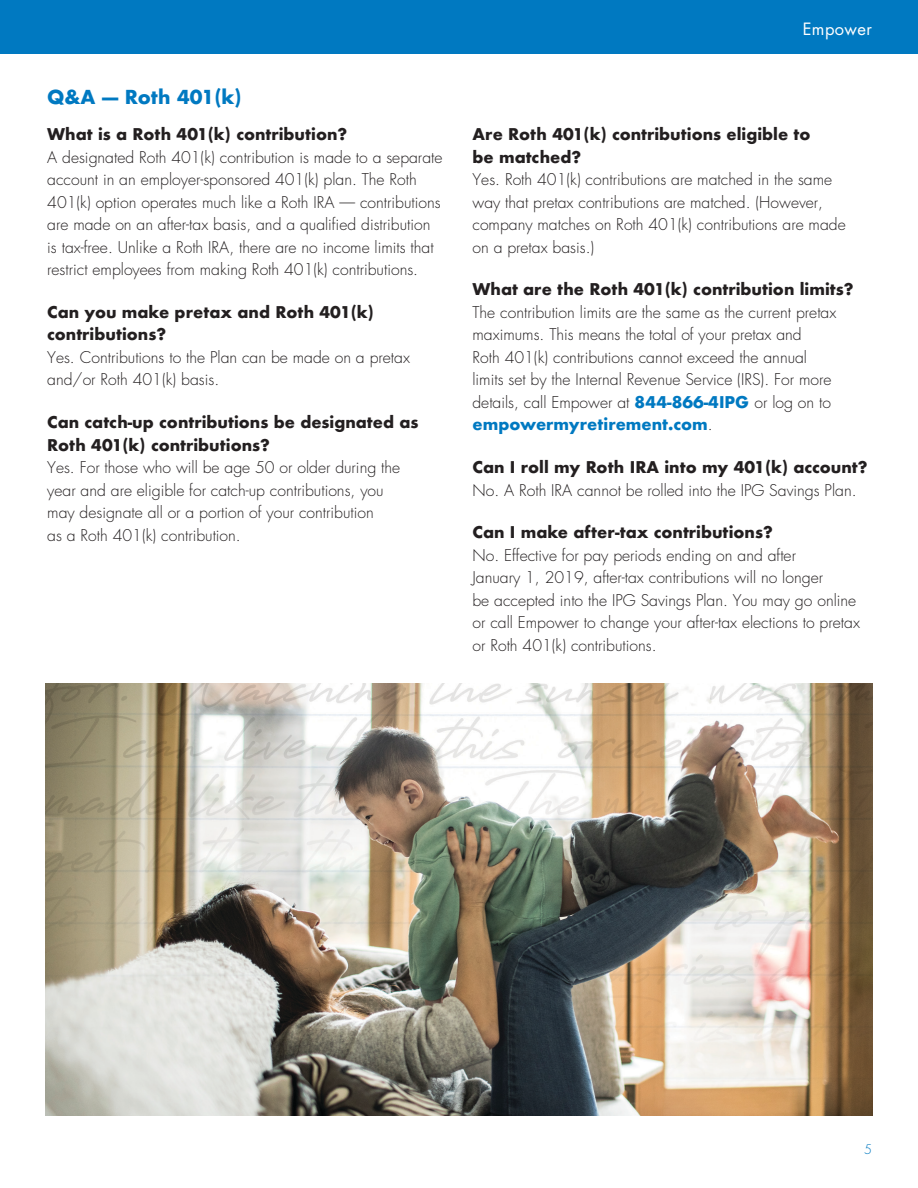
<style>
.page{position:relative;width:918px;height:1188px;background:#fff}
.page>*{position:absolute;margin:0;border:0;box-sizing:border-box;transform-origin:0 0}
.Subhead{font:700 18.75px "Futura";color:#0079c1}
.t1{font:16.5px "Futura Std";letter-spacing:.025em;color:#fff}
.Body{font:300 15.75px/22.5px "Futura";color:#231f20}
.Sub_Subhead{font:700 15.75px/22.5px "Futura";color:#231f20}
.t2{font:300 12.75px "Futura";color:#0079c1}
.s1{font-weight:700;color:#0079c1}
</style>
<div class="page">
<div style="left:0;top:0;width:918px;height:54px;background:#0079c1"></div>
<img style="left:46px;top:683px;width:826px;height:433px">
<p class="Subhead" style="left:47px;top:83px;width:196px">Q&amp;A — Roth 401(k)</p>
<p class="Sub_Subhead" style="left:47px;top:123px;width:302px">What is a Roth 401(k) contribution?</p>
<p class="Body" style="left:47px;top:146px;width:397px">A designated Roth 401(k) contribution is made to a separate account in an employer-sponsored 401(k) plan. The Roth 401(k) option operates much like a Roth IRA — contributions are made on an after-tax basis, and a qualified distribution is tax-free. Unlike a Roth IRA, there are no income limits that restrict employees from making Roth 401(k) contributions.</p>
<p class="Sub_Subhead" style="left:47px;top:301px;width:328px">Can you make pretax and Roth 401(k) contributions?</p>
<p class="Body" style="left:47px;top:346px;width:364px">Yes. Contributions to the Plan can be made on a pretax and/or Roth 401(k) basis.</p>
<p class="Sub_Subhead" style="left:47px;top:411px;width:373px">Can catch-up contributions be designated as<br>Roth 401(k) contributions?</p>
<p class="Body" style="left:47px;top:456px;width:355px">Yes. For those who will be age 50 or older during the year and are eligible for catch-up contributions, you may designate all or a portion of your contribution<br>as a Roth 401(k) contribution.</p>
<p class="t1" style="left:803px;top:19px;width:71px">Empower</p>
<p class="Sub_Subhead" style="left:472px;top:123px;width:340px">Are Roth 401(k) contributions eligible to be matched?</p>
<p class="Body" style="left:472px;top:168px;width:375px">Yes. Roth 401(k) contributions are matched in the same way that pretax contributions are matched. (However, company matches on Roth 401(k) contributions are made on a pretax basis.)</p>
<p class="Sub_Subhead" style="left:472px;top:278px;width:383px">What are the Roth 401(k) contribution limits?</p>
<p class="Body" style="left:472px;top:301px;width:365px">The contribution limits are the same as the current pretax maximums. This means the total of your pretax and<br>Roth 401(k) contributions cannot exceed the annual limits set by the Internal Revenue Service (IRS). For more details, call Empower at <span class="s1">844-866-4IPG</span> or log on to <span class="s1">empowermyretirement.com</span>.</p>
<p class="Sub_Subhead" style="left:472px;top:456px;width:396px">Can I roll my Roth IRA into my 401(k) account?</p>
<p class="Body" style="left:472px;top:479px;width:386px">No. A Roth IRA cannot be rolled into the IPG Savings Plan.</p>
<p class="Sub_Subhead" style="left:472px;top:521px;width:302px">Can I make after-tax contributions?</p>
<p class="Body" style="left:472px;top:544px;width:389px">No. Effective for pay periods ending on and after<br>January 1, 2019, after-tax contributions will no longer<br>be accepted into the IPG Savings Plan. You may go online or call Empower to change your after-tax elections to pretax or Roth 401(k) contributions.</p>
<p class="t2" style="left:864px;top:1141px;width:9px">5</p>
</div>
